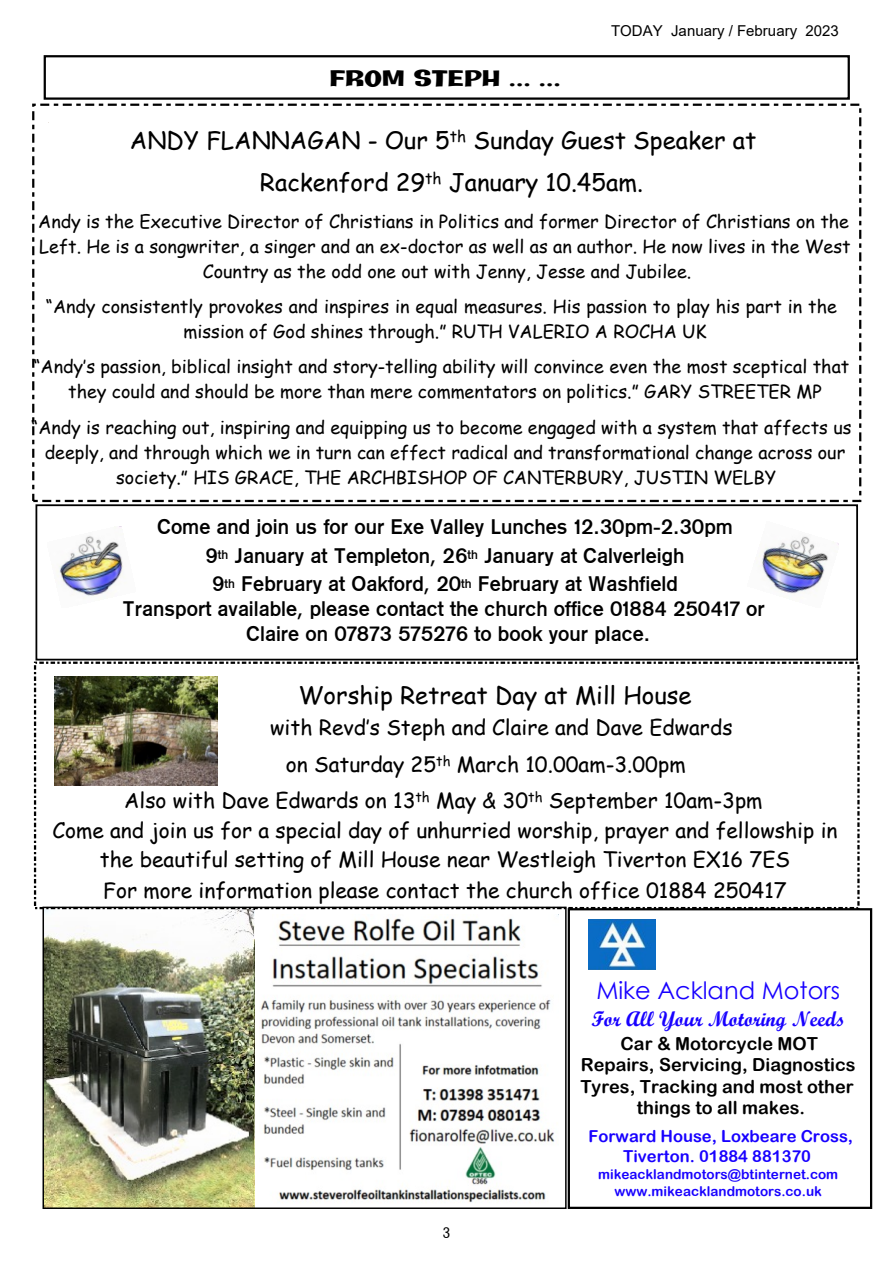
<style>
.page{position:relative;width:893px;height:1263px;background:#fff}
.page>*{position:absolute;margin:0;border:0;box-sizing:border-box;transform-origin:0 0}
.t1{font:24px/41.4px "Comic Sans MS";color:#000}
.t2{font:24px "Century Gothic";color:#1800ff}
.t3{font:22.5px "Java Kick BTN Ext";color:#000}
.t4{font:21px/29.7px "Comic Sans MS";color:#000;text-align:center}
.t5{font:21px/28.3px "Gothic 725 BT Bold A";color:#000;text-align:center}
.t6{font:21px "Script MT Bold";color:#1800ff}
.t7{font:18px/25px "Comic Sans MS";color:#000;text-align:center}
.t8{font:18px/21.5px "Arial Rounded MT Bold";color:#000;text-align:center}
.t9{font:16.5px/20px "Arial Rounded MT Bold";color:#1800ff;text-align:center}
.t10{font:15px "Arial";color:#000}
.t11{font:15px "Gothic 720 BT Roman B";color:#000}
.t12{font:13.5px/16.5px "Arial Rounded MT Bold";color:#1800ff;text-align:center}
</style>
<div class="page">
<img style="left:46px;top:910px;width:208px;height:296px">
<div style="left:43px;top:907px;width:524px;height:302px;border:2px solid #000"></div>
<img style="left:260px;top:915px;width:299px;height:288px">
<div style="left:568px;top:908px;width:304px;height:301px;border:2px solid #000"></div>
<img style="left:588px;top:919px;width:68px;height:50px">
<div style="left:44px;top:55px;width:806px;height:45px;border:2px solid #000"></div>
<div style="left:32px;top:104px;width:829px;height:398px;border:2px dashed #000"></div>
<div style="left:34px;top:662px;width:826px;height:247px;border:2px dashed #000"></div>
<img style="left:54px;top:677px;width:163px;height:108px">
<div style="left:36px;top:504px;width:822px;height:156px;border:2px solid #000"></div>
<img style="left:759px;top:536px;width:80px;height:59px">
<img style="left:57px;top:526px;width:66px;height:73px">
<p class="t3" style="left:330px;top:63px;width:232px">FROM STEPH … …</p>
<p class="t10" style="left:611px;top:25px;width:229px">TODAY January / February 2023</p>
<h1 class="t1" style="left:260px;top:122px;width:498px;text-indent:-130px">ANDY FLANNAGAN - Our 5<sup>th</sup> Sunday Guest Speaker at<br>Rackenford 29<sup>th</sup> January 10.45am.</h1>
<p class="t7" style="left:38px;top:210px;width:814px">Andy is the Executive Director of Christians in Politics and former Director of Christians on the<br>Left. He is a songwriter, a singer and an ex-doctor as well as an author. He now lives in the West<br>Country as the odd one out with Jenny, Jesse and Jubilee.</p>
<p class="t7" style="left:46px;top:296px;width:792px">“Andy consistently provokes and inspires in equal measures. His passion to play his part in the mission of God shines through.” RUTH VALERIO A ROCHA UK</p>
<p class="t7" style="left:33px;top:356px;width:817px">“Andy’s passion, biblical insight and story-telling ability will convince even the most sceptical that they could and should be more than mere commentators on politics.” GARY STREETER MP</p>
<p class="t7" style="left:31px;top:416px;width:822px">“Andy is reaching out, inspiring and equipping us to become engaged with a system that affects us deeply, and through which we in turn can effect radical and transformational change across our society.” HIS GRACE, THE ARCHBISHOP OF CANTERBURY, JUSTIN WELBY</p>
<p class="t5" style="left:157px;top:515px;width:577px">Come and join us for our Exe Valley Lunches 12.30pm-2.30pm<br>9<sup>th</sup> January at Templeton, 26<sup>th</sup> January at Calverleigh<br>9<sup>th</sup> February at Oakford, 20<sup>th</sup> February at Washfield</p>
<p class="t5" style="left:123px;top:598px;width:644px;line-height:24.9px">Transport available, please contact the church office 01884 250417 or<br>Claire on 07873 575276 to book your place.</p>
<h1 class="t1" style="left:299px;top:677px;width:395px">Worship Retreat Day at Mill House</h1>
<p class="t4" style="left:270px;top:715px;width:464px">with Revd’s Steph and Claire and Dave Edwards</p>
<p class="t4" style="left:286px;top:751px;width:401px">on Saturday 25<sup>th</sup> March 10.00am-3.00pm</p>
<p class="t4" style="left:124px;top:788px;width:640px">Also with Dave Edwards on 13<sup>th</sup> May &amp; 30<sup>th</sup> September 10am-3pm</p>
<p class="t4" style="left:52px;top:818px;width:787px">Come and join us for a special day of unhurried worship, prayer and fellowship in the beautiful setting of Mill House near Westleigh Tiverton EX16 7ES<br>For more information please contact the church office 01884 250417</p>
<p class="t11" style="left:443px;top:1227px;width:9px">3</p>
<h1 class="t2" style="left:596px;top:981px;width:245px">Mike Ackland Motors</h1>
<p class="t6" style="left:591px;top:1012px;width:255px">For All Your Motoring Needs</p>
<p class="t8" style="left:580px;top:1034px;width:277px">Car &amp; Motorcycle MOT<br>Repairs, Servicing, Diagnostics<br>Tyres, Tracking and most other things to all makes.</p>
<p class="t9" style="left:588px;top:1128px;width:266px">Forward House, Loxbeare Cross,<br>Tiverton. 01884 881370</p>
<p class="t12" style="left:598px;top:1167px;width:242px">mikeacklandmotors@btinternet.com www.mikeacklandmotors.co.uk</p>
</div>
